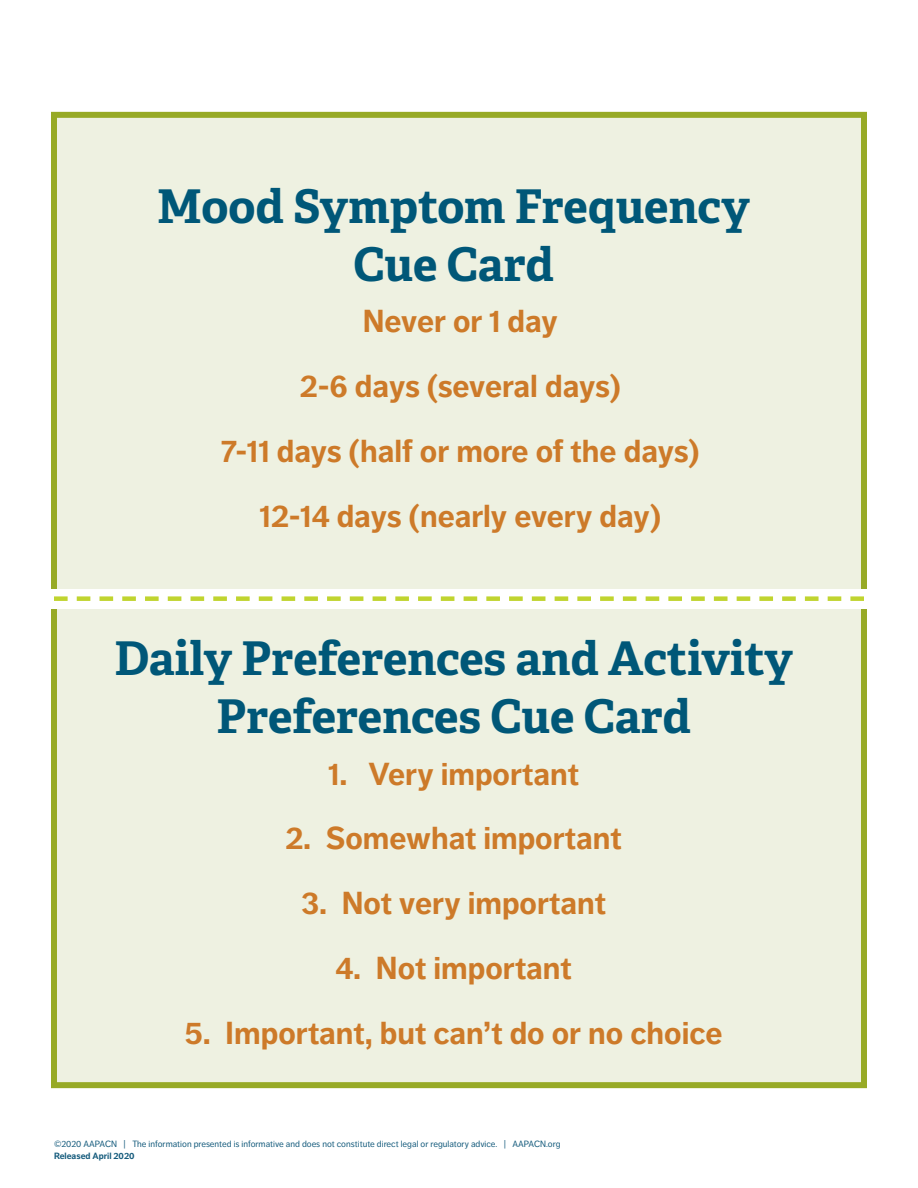
<style>
.page{position:relative;width:918px;height:1188px;background:#fff}
.page>*{position:absolute;margin:0;border:0;box-sizing:border-box;transform-origin:0 0}
.t1{font:700 46.5px/58.5px "Adelle PE";letter-spacing:-.005em;color:#005778;text-align:center}
.t2{font:700 31.5px/64.8px "Dagny Pro";color:#cd7a29;text-align:center}
.t3{font:9px "Dagny Pro";color:#165c7d}
.t4{font:700 9px "Dagny Pro";color:#165c7d}
</style>
<div class="page">
<div style="left:51px;top:112px;width:816px;height:491px;background:#eef1e1;border:6px solid #97aa26"></div>
<div style="left:51px;top:597px;width:816px;height:491px;background:#eef1e1;border:6px solid #97aa26"></div>
<div style="left:41px;top:589px;width:831px;height:19px;background:#fff"></div>
<svg style="left:54px;top:596px;width:810px;height:5px"></svg>
<h1 class="t1" style="left:157px;top:175px;width:594px">Mood Symptom Frequency<br>Cue Card</h1>
<p class="t2" style="left:221px;top:289px;width:480px">Never or 1 day<br>2-6 days (several days)<br>7-11 days (half or more of the days)<br>12-14 days (nearly every day)</p>
<h1 class="t1" style="left:114px;top:627px;width:680px">Daily Preferences and Activity<br>Preferences Cue Card</h1>
<p class="t2" style="left:328px;top:741px;width:253px">1. Very important</p>
<p class="t2" style="left:285px;top:806px;width:338px">2. Somewhat important</p>
<p class="t2" style="left:301px;top:871px;width:306px">3. Not very important</p>
<p class="t2" style="left:335px;top:936px;width:238px">4. Not important</p>
<p class="t2" style="left:185px;top:1001px;width:539px">5. Important, but can’t do or no choice</p>
<p class="t3" style="left:54px;top:1139px;width:508px">©2020 AAPACN | The information presented is informative and does not constitute direct legal or regulatory advice. | AAPACN.org</p>
<p class="t4" style="left:54px;top:1150px;width:82px">Released April 2020</p>
</div>
